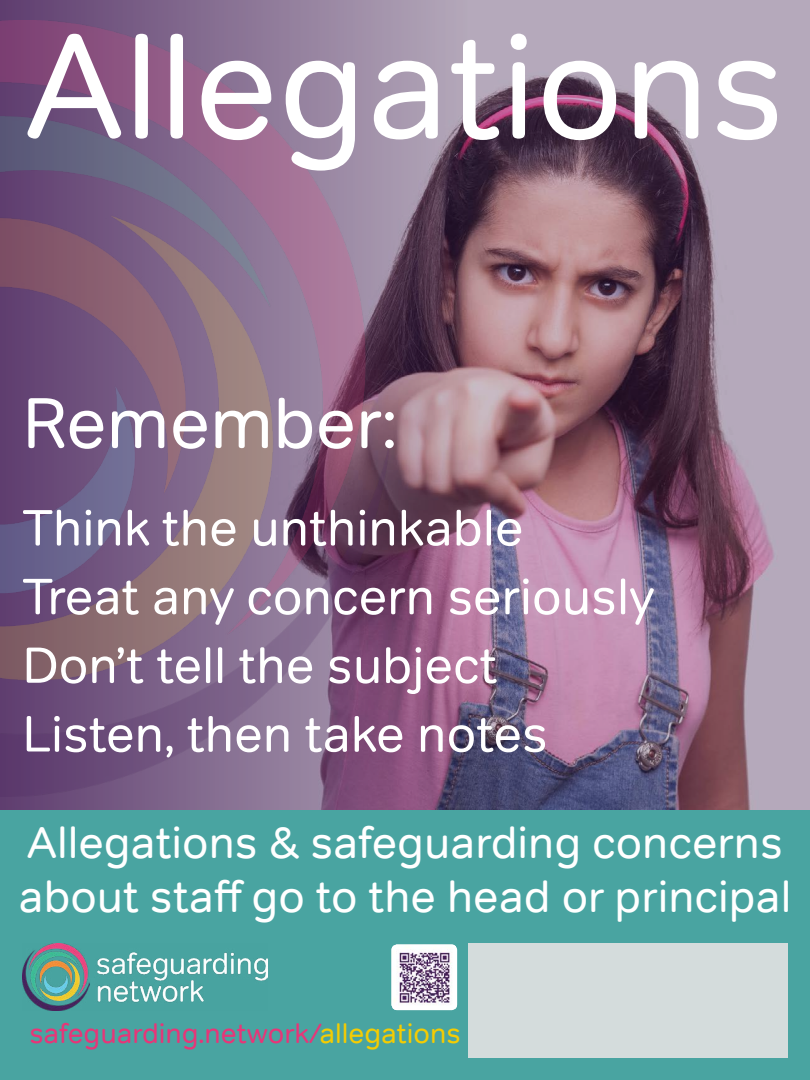
<style>
.page{position:relative;width:810px;height:1080px;background:#fff}
.page>*{position:absolute;margin:0;border:0;box-sizing:border-box;transform-origin:0 0}
.t1{font:148.12px "Tondo";color:#fff}
.t2{font:71.25px "Tondo";color:#fff}
.t3{font:50.62px/68.8px "Tondo";color:#fff}
.t4{font:45px/54px "Tondo";color:#fff}
.t5{font:28.12px "Tondo";color:#e83578}
.s1{color:#f5cc02}
</style>
<div class="page">
<div style="left:0;top:810px;width:810px;height:270px;background:#49a4a1"></div>
<img style="left:22px;top:943px;width:246px;height:67px">
<img style="left:0;top:0;width:810px;height:810px">
<img style="left:0;top:21px;width:389px;height:776px">
<div style="left:468px;top:943px;width:320px;height:115px;background:#d4dcdc"></div>
<img style="left:392px;top:945px;width:65px;height:65px">
<h1 class="t1" style="left:25px;top:-3px;width:762px">Allegations</h1>
<h2 class="t2" style="left:22px;top:380px;width:376px">Remember:</h2>
<p class="t3" style="left:22px;top:494px;width:634px">Think the unthinkable<br>Treat any concern seriously<br>Don’t tell the subject<br>Listen, then take notes</p>
<p class="t4" style="left:19px;top:815px;width:774px">Allegations &amp; safeguarding concerns about staff go to the head or principal</p>
<p class="t5" style="left:29px;top:1017px;width:433px">safeguarding.network/<span class="s1">allegations</span></p>
</div>
